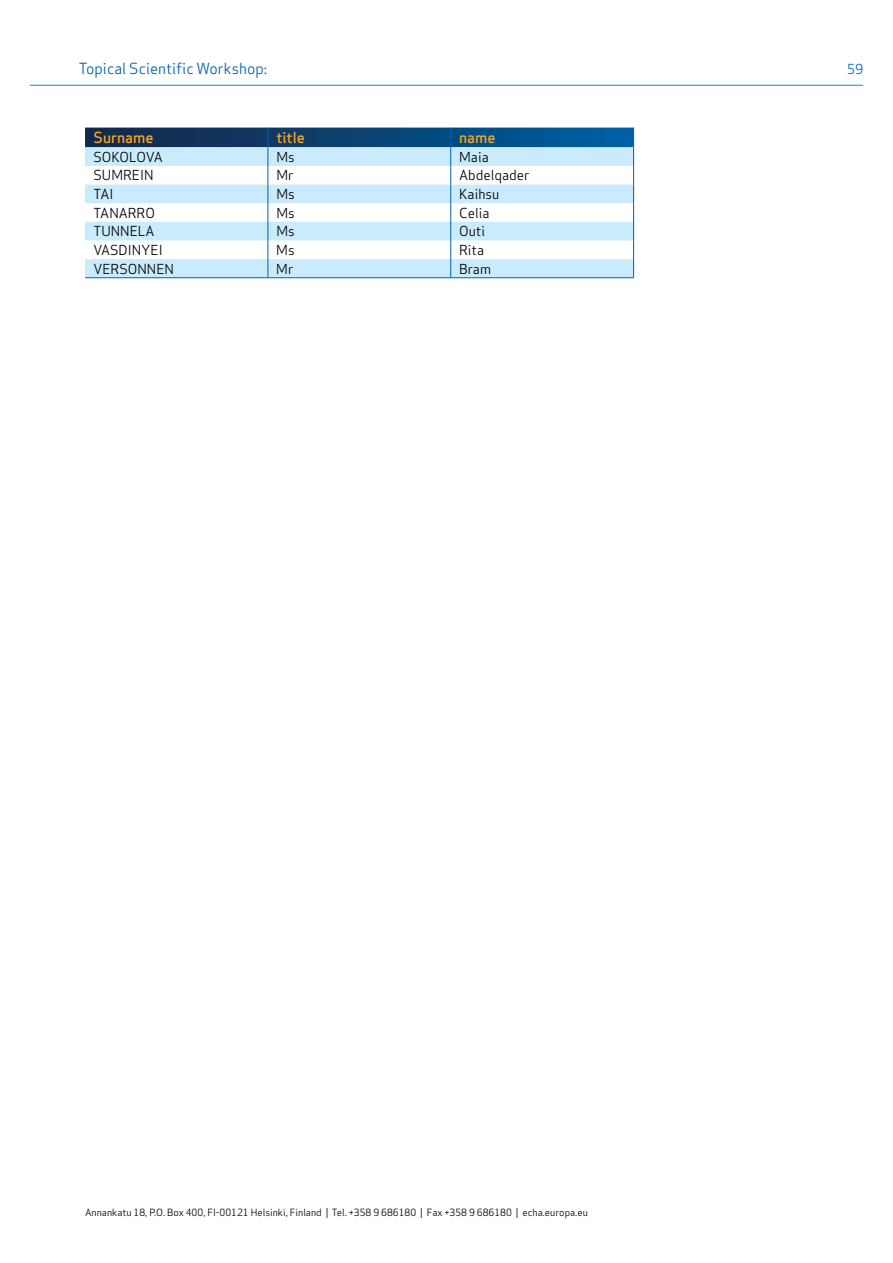
<style>
.page{position:relative;width:893px;height:1263px;background:#fff}
.page>*{position:absolute;margin:0;border:0;box-sizing:border-box;transform-origin:0 0}
.t1{font:15px "Apex Sans";color:#0061af}
.t2{font:500 15px "Apex Sans";color:#faa61a}
.t3{font:13.5px "Apex Sans";color:#000}
.t4{font:13.5px "Apex Sans";color:#0068b3}
.t5{font:9.75px "Apex Sans";color:#000}
</style>
<div class="page">
<hr style="left:30px;top:85px;width:833px;height:1px;background:#0095ce">
<svg style="left:85px;top:128px;width:549px;height:149px"></svg>
<hr style="left:85px;top:277px;width:183px;height:1px;background:#0061af">
<hr style="left:268px;top:277px;width:183px;height:1px;background:#0061af">
<hr style="left:451px;top:277px;width:183px;height:1px;background:#0061af">
<p class="t1" style="left:79px;top:56px;width:190px">Topical Scientific Workshop:</p>
<p class="t4" style="left:847px;top:58px;width:18px">59</p>
<p class="t2" style="left:94px;top:124px;width:61px">Surname</p>
<p class="t2" style="left:276px;top:124px;width:30px">title</p>
<p class="t2" style="left:459px;top:124px;width:38px">name</p>
<p class="t3" style="left:94px;top:146px;width:71px">SOKOLOVA</p>
<p class="t3" style="left:276px;top:146px;width:20px">Ms</p>
<p class="t3" style="left:459px;top:146px;width:31px">Maia</p>
<p class="t3" style="left:94px;top:164px;width:61px">SUMREIN</p>
<p class="t3" style="left:276px;top:164px;width:19px">Mr</p>
<p class="t3" style="left:459px;top:164px;width:72px">Abdelqader</p>
<p class="t3" style="left:94px;top:183px;width:21px">TAI</p>
<p class="t3" style="left:276px;top:183px;width:20px">Ms</p>
<p class="t3" style="left:459px;top:183px;width:42px">Kaihsu</p>
<p class="t3" style="left:94px;top:202px;width:63px">TANARRO</p>
<p class="t3" style="left:276px;top:202px;width:20px">Ms</p>
<p class="t3" style="left:459px;top:202px;width:32px">Celia</p>
<p class="t3" style="left:93px;top:220px;width:62px">TUNNELA</p>
<p class="t3" style="left:276px;top:220px;width:20px">Ms</p>
<p class="t3" style="left:459px;top:220px;width:27px">Outi</p>
<p class="t3" style="left:93px;top:239px;width:71px">VASDINYEI</p>
<p class="t3" style="left:276px;top:239px;width:20px">Ms</p>
<p class="t3" style="left:459px;top:239px;width:27px">Rita</p>
<p class="t3" style="left:93px;top:257px;width:82px">VERSONNEN</p>
<p class="t3" style="left:276px;top:257px;width:19px">Mr</p>
<p class="t3" style="left:459px;top:257px;width:33px">Bram</p>
<p class="t5" style="left:85px;top:1205px;width:504px">Annankatu 18, P.O. Box 400, FI-00121 Helsinki, Finland | Tel. +358 9 686180 | Fax +358 9 686180 | echa.europa.eu</p>
</div>
